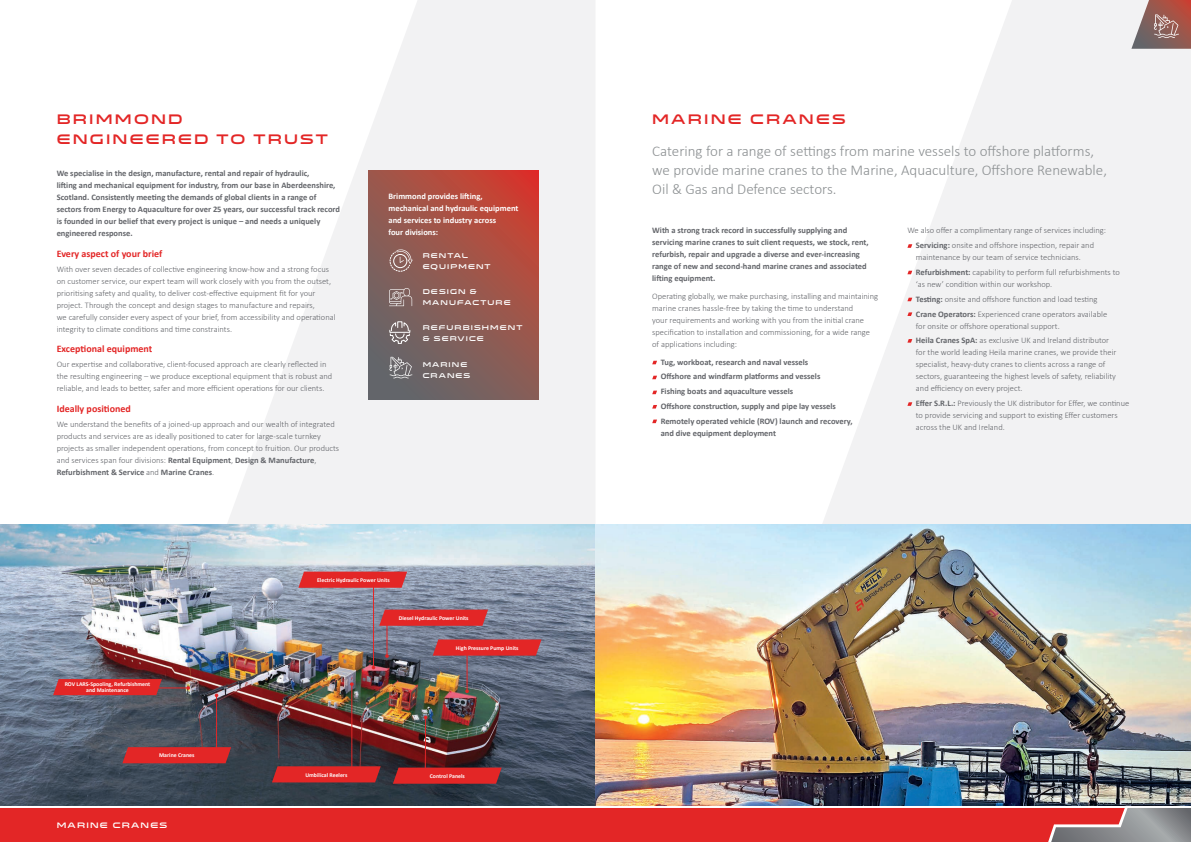
<style>
.page{position:relative;width:1191px;height:842px;background:#fff}
.page>*{position:absolute;margin:0;border:0;box-sizing:border-box;transform-origin:0 0}
.t1{font:300 15px/19px "Calibri";color:#8c9092}
.t2{font:14px "Venera 900";letter-spacing:.155em;color:#e32626}
.t3{font:700 10px "Calibri";color:#e32626}
.t4{font:300 8.5px/12px "Calibri";color:#63656a}
.t5{font:700 8.5px/12px "Calibri";color:#63656a}
.t6{font:700 8.5px/12px "Calibri";color:#fff}
.t7{font:8px "Venera 900";letter-spacing:.155em;color:#fff}
.t8{font:7px/11px "Venera 900";letter-spacing:.155em;color:#fff}
.t9{font:700 5.8px/6.3px "Calibri";color:#fff;text-align:center}
.s1{font-weight:700}
</style>
<div class="page">
<svg style="left:227px;top:0;width:368px;height:524px;fill:#f2f2f3"></svg>
<svg style="left:823px;top:0;width:368px;height:524px;fill:#f2f2f3"></svg>
<img style="left:0;top:524px;width:595px;height:281px">
<div style="left:53px;top:679px;width:109px;height:16px;background:#e32626"></div>
<svg style="left:122px;top:747px;width:109px;height:16px;background:#d82829"></svg>
<svg style="left:272px;top:766px;width:109px;height:16px;background:#d62728"></svg>
<svg style="left:433px;top:639px;width:108px;height:17px;background:#d82d2f"></svg>
<svg style="left:379px;top:610px;width:109px;height:16px;background:#dc2c2d"></svg>
<hr style="left:216px;top:695px;width:1px;height:57px;background:#e32626">
<hr style="left:131px;top:687px;width:57px;height:1px;background:#e32626">
<svg style="left:186px;top:686px;width:4px;height:4px"></svg>
<hr style="left:351px;top:684px;width:1px;height:86px;background:#e32626">
<svg style="left:350px;top:682px;width:4px;height:4px"></svg>
<hr style="left:466px;top:654px;width:1px;height:37px;background:#e32626">
<svg style="left:465px;top:689px;width:4px;height:4px"></svg>
<hr style="left:386px;top:614px;width:1px;height:42px;background:#e32626">
<svg style="left:385px;top:654px;width:4px;height:4px"></svg>
<hr style="left:373px;top:577px;width:1px;height:90px;background:#e32626">
<svg style="left:298px;top:572px;width:109px;height:16px;background:#de2e2f"></svg>
<img style="left:393px;top:716px;width:109px;height:68px">
<svg style="left:0;top:808px;width:1191px;height:34px;background:#db2f30"></svg>
<svg style="left:369px;top:170px;width:170px;height:230px;background:#95574f"></svg>
<svg style="left:389px;top:249px;width:24px;height:23px"></svg>
<svg style="left:389px;top:357px;width:23px;height:21px"></svg>
<svg style="left:389px;top:321px;width:21px;height:23px"></svg>
<svg style="left:389px;top:288px;width:23px;height:18px"></svg>
<img style="left:595px;top:524px;width:596px;height:281px">
<svg style="left:907px;top:244px;width:5px;height:4px"></svg>
<svg style="left:907px;top:298px;width:5px;height:3px"></svg>
<svg style="left:907px;top:312px;width:5px;height:4px"></svg>
<svg style="left:907px;top:339px;width:5px;height:4px"></svg>
<svg style="left:907px;top:402px;width:5px;height:4px"></svg>
<svg style="left:652px;top:361px;width:5px;height:3px"></svg>
<svg style="left:652px;top:376px;width:5px;height:3px"></svg>
<svg style="left:652px;top:391px;width:5px;height:3px"></svg>
<svg style="left:652px;top:405px;width:5px;height:4px"></svg>
<svg style="left:652px;top:420px;width:5px;height:3px"></svg>
<svg style="left:907px;top:271px;width:5px;height:3px"></svg>
<svg style="left:1131px;top:0;width:60px;height:49px;background:#a47873"></svg>
<p class="t2" style="left:57px;top:111px;width:127px">BRIMMOND</p>
<p class="t2" style="left:57px;top:131px;width:273px">ENGINEERED TO TRUST</p>
<p class="t5" style="left:57px;top:167px;width:285px">We specialise in the design, manufacture, rental and repair of hydraulic,<br>lifting and mechanical equipment for industry, from our base in Aberdeenshire, Scotland. Consistently meeting the demands of global clients in a range of sectors from Energy to Aquaculture for over 25 years, our successful track record is founded in our belief that every project is unique – and needs a uniquely engineered response.</p>
<p class="t3" style="left:57px;top:247px;width:107px">Every aspect of your brief</p>
<p class="t4" style="left:57px;top:263px;width:280px">With over seven decades of collective engineering know-how and a strong focus on customer service, our expert team will work closely with you from the outset, prioritising safety and quality, to deliver cost-effective equipment fit for your project. Through the concept and design stages to manufacture and repairs,<br>we carefully consider every aspect of your brief, from accessibility and operational integrity to climate conditions and time constraints.</p>
<p class="t3" style="left:57px;top:343px;width:97px">Exceptional equipment</p>
<p class="t4" style="left:57px;top:358px;width:277px">Our expertise and collaborative, client-focused approach are clearly reflected in the resulting engineering – we produce exceptional equipment that is robust and reliable, and leads to better, safer and more efficient operations for our clients.</p>
<p class="t3" style="left:57px;top:402px;width:76px">Ideally positioned</p>
<p class="t4" style="left:57px;top:418px;width:284px">We understand the benefits of a joined-up approach and our wealth of integrated products and services are as ideally positioned to cater for large-scale turnkey projects as smaller independent operations, from concept to fruition. Our products and services span four divisions: <span class="s1">Rental Equipment</span>, <span class="s1">Design &amp; Manufacture</span>, <span class="s1">Refurbishment &amp; Service</span> and <span class="s1">Marine Cranes</span>.</p>
<p class="t6" style="left:388px;top:190px;width:131px">Brimmond provides lifting, mechanical and hydraulic equipment and services to industry across<br>four divisions:</p>
<p class="t8" style="left:423px;top:250px;width:69px">RENTAL<br>EQUIPMENT</p>
<p class="t8" style="left:423px;top:286px;width:89px">DESIGN &amp;<br>MANUFACTURE</p>
<p class="t8" style="left:423px;top:323px;width:101px">REFURBISHMENT &amp; SERVICE</p>
<p class="t8" style="left:423px;top:359px;width:49px">MARINE<br>CRANES</p>
<p class="t9" style="left:65px;top:681px;width:87px">ROV LARS-Spooling, Refurbishment and Maintenance</p>
<p class="t9" style="left:159px;top:752px;width:37px">Marine Cranes</p>
<p class="t7" style="left:57px;top:820px;width:112px">MARINE CRANES</p>
<p class="t9" style="left:317px;top:576px;width:74px">Electric Hydraulic Power Units</p>
<p class="t9" style="left:399px;top:614px;width:71px">Diesel Hydraulic Power Units</p>
<p class="t9" style="left:456px;top:644px;width:64px">High Pressure Pump Units</p>
<p class="t9" style="left:305px;top:771px;width:43px">Umbilical Reelers</p>
<p class="t9" style="left:430px;top:772px;width:37px">Control Panels</p>
<p class="t2" style="left:652px;top:111px;width:195px">MARINE CRANES</p>
<p class="t1" style="left:652px;top:141px;width:456px">Catering for a range of settings from marine vessels to offshore platforms, we provide marine cranes to the Marine, Aquaculture, Offshore Renewable,<br>Oil &amp; Gas and Defence sectors.</p>
<p class="t5" style="left:652px;top:224px;width:218px">With a strong track record in successfully supplying and servicing marine cranes to suit client requests, we stock, rent, refurbish, repair and upgrade a diverse and ever-increasing range of new and second-hand marine cranes and associated lifting equipment.</p>
<p class="t4" style="left:652px;top:290px;width:227px">Operating globally, we make purchasing, installing and maintaining marine cranes hassle-free by taking the time to understand<br>your requirements and working with you from the initial crane specification to installation and commissioning, for a wide range of applications including:</p>
<p class="t5" style="left:660px;top:355px;width:149px">Tug, workboat, research and naval vessels</p>
<p class="t5" style="left:660px;top:370px;width:161px">Offshore and windfarm platforms and vessels</p>
<p class="t5" style="left:660px;top:385px;width:134px">Fishing boats and aquaculture vessels</p>
<p class="t5" style="left:660px;top:400px;width:177px">Offshore construction, supply and pipe lay vessels</p>
<p class="t5" style="left:660px;top:415px;width:193px">Remotely operated vehicle (ROV) launch and recovery, and dive equipment deployment</p>
<p class="t4" style="left:907px;top:224px;width:200px">We also offer a complimentary range of services including:</p>
<p class="t4" style="left:916px;top:239px;width:180px"><span class="s1">Servicing:</span> onsite and offshore inspection, repair and maintenance by our team of service technicians.</p>
<p class="t4" style="left:916px;top:266px;width:205px"><span class="s1">Refurbishment:</span> capability to perform full refurbishments to ‘as new’ condition within our workshop.</p>
<p class="t4" style="left:916px;top:293px;width:183px"><span class="s1">Testing:</span> onsite and offshore function and load testing</p>
<p class="t4" style="left:916px;top:308px;width:193px"><span class="s1">Crane Operators:</span> Experienced crane operators available for onsite or offshore operational support.</p>
<p class="t4" style="left:916px;top:334px;width:202px"><span class="s1">Heila Cranes SpA:</span> as exclusive UK and Ireland distributor for the world leading Heila marine cranes, we provide their specialist, heavy-duty cranes to clients across a range of sectors, guaranteeing the highest levels of safety, reliability and efficiency on every project.</p>
<p class="t4" style="left:916px;top:397px;width:215px"><span class="s1">Effer S.R.L.:</span> Previously the UK distributor for Effer, we continue to provide servicing and support to existing Effer customers across the UK and Ireland.</p>
</div>
